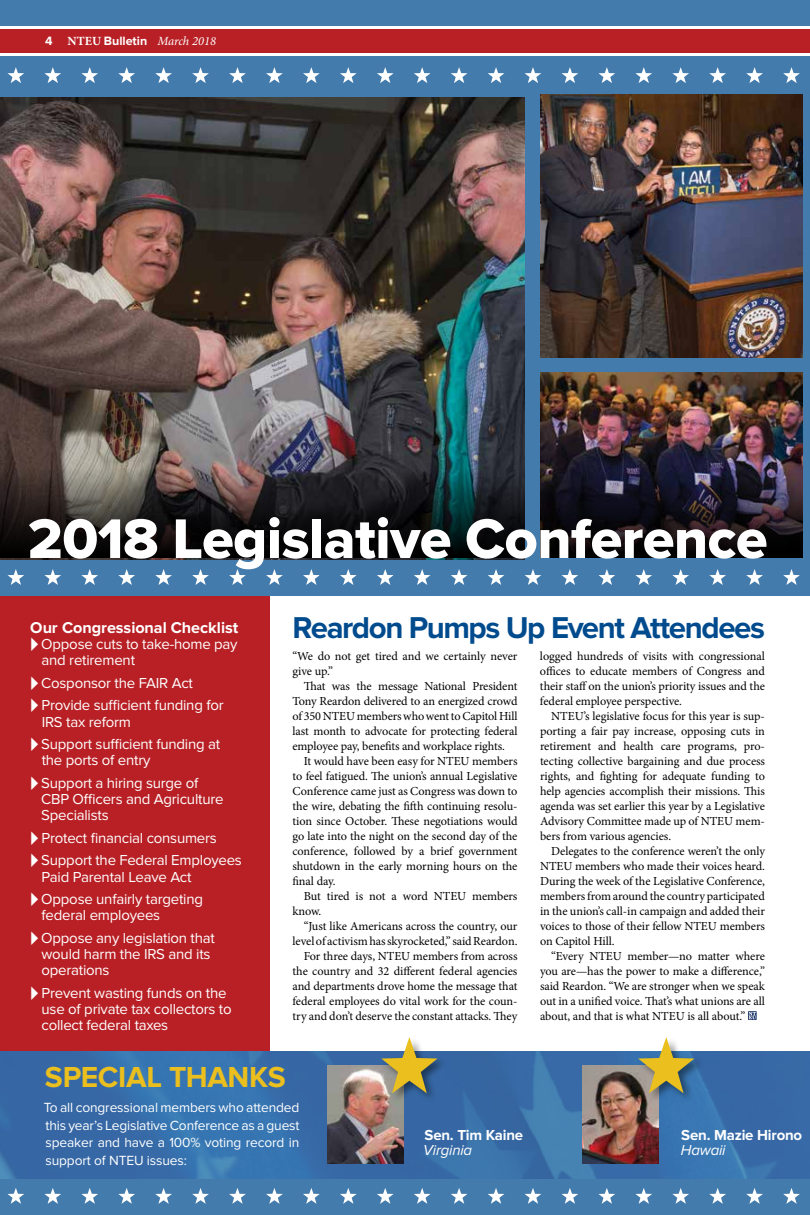
<style>
.page{position:relative;width:810px;height:1215px;background:#fff}
.page>*{position:absolute;margin:0;border:0;box-sizing:border-box;transform-origin:0 0}
.t1{font:57.88px "Proxima Nova Extrabld";letter-spacing:-.01em;color:#fff}
.t2{font:700 31.25px "Proxima Nova";letter-spacing:-.045em;color:#004b8d}
.t3{font:700 30px "Proxima Nova";letter-spacing:-.01em;color:#eabf1e}
.t4{font:700 16.25px "Proxima Nova";letter-spacing:-.005em;color:#fff}
.t5{font:15px/22.5px "Proxima Nova";letter-spacing:-.015em;color:#fff}
.t6{font:700 15px "Proxima Nova";letter-spacing:-.015em;color:#fff}
.t7{font:italic 15px "Proxima Nova";letter-spacing:-.015em;color:#fff}
.t8{font:13.75px/17.5px "Proxima Nova";letter-spacing:-.01em;color:#fff;text-align:justify}
.t9{font:700 12.5px "Proxima Nova";color:#fff}
.t10{font:12.25px/15px "Minion Pro";letter-spacing:-.01em;color:#000;text-align:justify}
.s1{font-family:"Minion Pro"}
.s2{font-family:"Minion Pro";font-weight:400;font-style:italic}
</style>
<div class="page">
<div style="left:0;top:0;width:810px;height:25px;background:#437bac"></div>
<div style="left:0;top:29px;width:810px;height:24px;background:#b82025"></div>
<div style="left:0;top:56px;width:810px;height:540px;background:#437bac"></div>
<svg style="left:8px;top:67px;width:16px;height:16px"></svg>
<svg style="left:44px;top:67px;width:17px;height:16px"></svg>
<svg style="left:81px;top:67px;width:17px;height:16px"></svg>
<svg style="left:118px;top:67px;width:17px;height:16px"></svg>
<svg style="left:155px;top:67px;width:17px;height:16px"></svg>
<svg style="left:192px;top:67px;width:17px;height:16px"></svg>
<svg style="left:229px;top:67px;width:17px;height:16px"></svg>
<svg style="left:266px;top:67px;width:17px;height:16px"></svg>
<svg style="left:303px;top:67px;width:17px;height:16px"></svg>
<svg style="left:340px;top:67px;width:17px;height:16px"></svg>
<svg style="left:377px;top:67px;width:17px;height:16px"></svg>
<svg style="left:414px;top:67px;width:17px;height:16px"></svg>
<svg style="left:451px;top:67px;width:16px;height:16px"></svg>
<svg style="left:488px;top:67px;width:16px;height:16px"></svg>
<svg style="left:525px;top:67px;width:16px;height:16px"></svg>
<svg style="left:562px;top:67px;width:16px;height:16px"></svg>
<svg style="left:598px;top:67px;width:17px;height:16px"></svg>
<svg style="left:635px;top:67px;width:17px;height:16px"></svg>
<svg style="left:672px;top:67px;width:17px;height:16px"></svg>
<svg style="left:709px;top:67px;width:17px;height:16px"></svg>
<svg style="left:746px;top:67px;width:17px;height:16px"></svg>
<svg style="left:783px;top:67px;width:17px;height:16px"></svg>
<svg style="left:8px;top:569px;width:16px;height:16px"></svg>
<svg style="left:44px;top:569px;width:17px;height:16px"></svg>
<svg style="left:81px;top:569px;width:17px;height:16px"></svg>
<svg style="left:118px;top:569px;width:17px;height:16px"></svg>
<svg style="left:155px;top:569px;width:17px;height:16px"></svg>
<svg style="left:192px;top:569px;width:17px;height:16px"></svg>
<svg style="left:229px;top:569px;width:17px;height:16px"></svg>
<svg style="left:266px;top:569px;width:17px;height:16px"></svg>
<svg style="left:303px;top:569px;width:17px;height:16px"></svg>
<svg style="left:340px;top:569px;width:17px;height:16px"></svg>
<svg style="left:377px;top:569px;width:17px;height:16px"></svg>
<svg style="left:414px;top:569px;width:17px;height:16px"></svg>
<svg style="left:451px;top:569px;width:16px;height:16px"></svg>
<svg style="left:488px;top:569px;width:16px;height:16px"></svg>
<svg style="left:525px;top:569px;width:16px;height:16px"></svg>
<svg style="left:562px;top:569px;width:16px;height:16px"></svg>
<svg style="left:598px;top:569px;width:17px;height:16px"></svg>
<svg style="left:635px;top:569px;width:17px;height:16px"></svg>
<svg style="left:672px;top:569px;width:17px;height:16px"></svg>
<svg style="left:709px;top:569px;width:17px;height:16px"></svg>
<svg style="left:746px;top:569px;width:17px;height:16px"></svg>
<svg style="left:783px;top:569px;width:17px;height:16px"></svg>
<div style="left:0;top:1178px;width:810px;height:37px;background:#437bac"></div>
<svg style="left:8px;top:1188px;width:16px;height:16px"></svg>
<svg style="left:44px;top:1188px;width:17px;height:16px"></svg>
<svg style="left:81px;top:1188px;width:17px;height:16px"></svg>
<svg style="left:118px;top:1188px;width:17px;height:16px"></svg>
<svg style="left:155px;top:1188px;width:17px;height:16px"></svg>
<svg style="left:192px;top:1188px;width:17px;height:16px"></svg>
<svg style="left:229px;top:1188px;width:17px;height:16px"></svg>
<svg style="left:266px;top:1188px;width:17px;height:16px"></svg>
<svg style="left:303px;top:1188px;width:17px;height:16px"></svg>
<svg style="left:340px;top:1188px;width:17px;height:16px"></svg>
<svg style="left:377px;top:1188px;width:17px;height:16px"></svg>
<svg style="left:414px;top:1188px;width:17px;height:16px"></svg>
<svg style="left:451px;top:1188px;width:16px;height:16px"></svg>
<svg style="left:488px;top:1188px;width:16px;height:16px"></svg>
<svg style="left:525px;top:1188px;width:16px;height:16px"></svg>
<svg style="left:562px;top:1188px;width:16px;height:16px"></svg>
<svg style="left:598px;top:1188px;width:17px;height:16px"></svg>
<svg style="left:635px;top:1188px;width:17px;height:16px"></svg>
<svg style="left:672px;top:1188px;width:17px;height:16px"></svg>
<svg style="left:709px;top:1188px;width:17px;height:16px"></svg>
<svg style="left:746px;top:1188px;width:17px;height:16px"></svg>
<svg style="left:783px;top:1188px;width:17px;height:16px"></svg>
<div style="left:0;top:596px;width:270px;height:455px;background:#b82025"></div>
<img style="left:0;top:1051px;width:810px;height:127px">
<svg style="left:748px;top:1011px;width:9px;height:9px"></svg>
<svg style="left:749px;top:1012px;width:7px;height:7px"></svg>
<img style="left:582px;top:1066px;width:77px;height:98px">
<img style="left:327px;top:1066px;width:77px;height:98px">
<div style="left:380px;top:1036px;width:68px;height:67px;background:#000;opacity:.45"></div>
<svg style="left:381px;top:1037px;width:57px;height:56px"></svg>
<div style="left:637px;top:1036px;width:68px;height:67px;background:#000;opacity:.45"></div>
<svg style="left:638px;top:1037px;width:56px;height:56px"></svg>
<img style="left:0;top:97px;width:525px;height:462px">
<img style="left:540px;top:95px;width:262px;height:262px">
<img style="left:540px;top:372px;width:262px;height:81px">
<svg style="left:0;top:453px;width:525px;height:105px;background:#2a2a2a"></svg>
<svg style="left:540px;top:453px;width:262px;height:105px;background:#1d1823"></svg>
<p class="t9" style="left:45px;top:34px;width:173px">4 <span class="s1">NTEU</span> Bulletin <span class="s2">March 2018</span></p>
<h1 class="t1" style="left:28px;top:504px;width:741px">2018 Legislative Conference</h1>
<h2 class="t2" style="left:292px;top:609px;width:474px">Reardon Pumps Up Event Attendees</h2>
<p class="t10" style="left:292px;top:649px;width:227px">“We do not get tired and we certainly never give up.”</p>
<p class="t10" style="left:292px;top:679px;width:227px;text-indent:11px">That was the message National President Tony Reardon delivered to an energized crowd of 350 NTEU members who went to Capitol Hill last month to advocate for protecting federal employee pay, benefits and workplace rights.</p>
<p class="t10" style="left:292px;top:754px;width:227px;text-indent:11px">It would have been easy for NTEU members to feel fatigued. The union’s annual Legislative Conference came just as Congress was down to the wire, debating the fifth continuing resolu&shy;tion since October. These negotiations would go late into the night on the second day of the conference, followed by a brief government shutdown in the early morning hours on the final day.</p>
<p class="t10" style="left:292px;top:889px;width:226px;text-indent:11px">But tired is not a word NTEU members know.</p>
<p class="t10" style="left:292px;top:919px;width:227px;text-align:right">“Just like Americans across the country, our level of activism has skyrocketed,” said Reardon.<br>For three days, NTEU members from across the country and 32 different federal agencies and departments drove home the message that federal employees do vital work for the coun&shy;try and don’t deserve the constant attacks. They</p>
<h3 class="t4" style="left:30px;top:618px;width:210px">Our Congressional Checklist</h3>
<p class="t5" style="left:41px;top:636px;width:198px;line-height:16.2px">Oppose cuts to take-home pay and retirement</p>
<p class="t5" style="left:41px;top:672px;width:184px">Cosponsor the FAIR Act<br>Provide sufficient funding for</p>
<p class="t5" style="left:41px;top:711px;width:180px">IRS tax reform<br>Support sufficient funding at</p>
<p class="t5" style="left:41px;top:750px;width:159px">the ports of entry<br>Support a hiring surge of</p>
<p class="t5" style="left:41px;top:791px;width:184px;line-height:16.2px">CBP Officers and Agriculture<br>Specialists</p>
<p class="t5" style="left:41px;top:827px;width:202px">Protect financial consumers<br>Support the Federal Employees</p>
<p class="t5" style="left:41px;top:866px;width:163px">Paid Parental Leave Act<br>Oppose unfairly targeting</p>
<p class="t5" style="left:41px;top:905px;width:175px">federal employees<br>Oppose any legislation that</p>
<p class="t5" style="left:42px;top:946px;width:171px;line-height:16.2px">would harm the IRS and its operations</p>
<p class="t5" style="left:42px;top:985px;width:192px;line-height:16.2px">Prevent wasting funds on the use of private tax collectors to collect federal taxes</p>
<h3 class="t3" style="left:45px;top:1060px;width:242px">SPECIAL THANKS</h3>
<p class="t8" style="left:44px;top:1100px;width:257px">To all congressional members who attended this year’s Legislative Conference as a guest speaker and have a 100% voting record in support of NTEU issues:</p>
<p class="t10" style="left:540px;top:649px;width:227px">logged hundreds of visits with congressional offices to educate members of Congress and their staff on the union’s priority issues and the federal employee perspective.</p>
<p class="t10" style="left:540px;top:709px;width:227px;text-indent:11px">NTEU’s legislative focus for this year is sup&shy;porting a fair pay increase, opposing cuts in retirement and health care programs, pro&shy;tecting collective bargaining and due process rights, and fighting for adequate funding to help agencies accomplish their missions. This agenda was set earlier this year by a Legislative Advisory Committee made up of NTEU mem&shy;bers from various agencies.</p>
<p class="t10" style="left:540px;top:844px;width:227px;text-indent:11px">Delegates to the conference weren’t the only NTEU members who made their voices heard.<br>During the week of the Legislative Conference, members from around the country participated in the union’s call-in campaign and added their voices to those of their fellow NTEU members on Capitol Hill.</p>
<p class="t10" style="left:540px;top:949px;width:227px;text-indent:11px">“Every NTEU member—no matter where you are—has the power to make a difference,” said Reardon. “We are stronger when we speak out in a unified voice. That’s what unions are all about, and that is what NTEU is all about.”</p>
<p class="t6" style="left:424px;top:1126px;width:100px">Sen. Tim Kaine</p>
<p class="t7" style="left:423px;top:1142px;width:51px">Virginia</p>
<p class="t6" style="left:681px;top:1126px;width:122px">Sen. Mazie Hirono</p>
<p class="t7" style="left:681px;top:1142px;width:46px">Hawaii</p>
</div>
